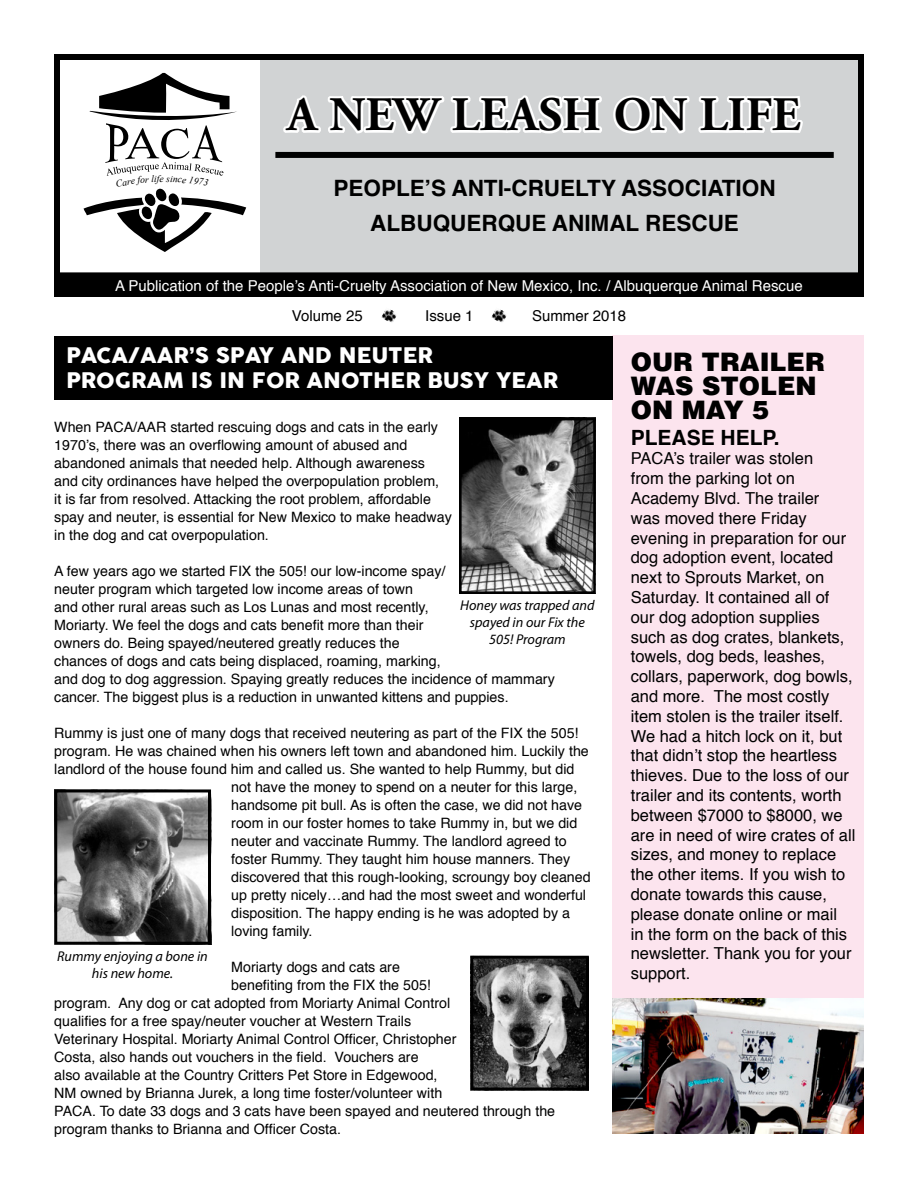
<style>
.page{position:relative;width:918px;height:1188px;background:#fff}
.page>*{position:absolute;margin:0;border:0;box-sizing:border-box;transform-origin:0 0}
.t1{font:700 48px "Adobe Garamond";color:#000}
.t2{font:900 25.5px/24px "Helvetica";color:#000}
.t3{font:700 22.5px/34.5px "Helvetica";color:#000;text-align:center}
.t4{font:21px/25.2px "COCOGOOSE";color:#fff;scale:1.04 1}
.t5{font:700 21px "Helvetica";color:#000}
.t6{font:16.5px/19.8px "Helvetica";color:#000}
.t7{font:15px "Helvetica";color:#fff}
.t8{font:15px "Helvetica";color:#000}
.t9{font:14.25px/18px "Helvetica";color:#000}
.t10{font:italic 14.25px/17.1px "Myriad Pro";color:#000;text-align:center}
</style>
<div class="page">
<div style="left:612px;top:336px;width:252px;height:798px;background:#fce4ee"></div>
<div style="left:54px;top:336px;width:558px;height:64px;background:#000"></div>
<div style="left:260px;top:54px;width:604px;height:218px;background:#d1d3d4"></div>
<div style="left:54px;top:54px;width:810px;height:224px;border:6px solid #000"></div>
<div style="left:54px;top:275px;width:810px;height:22px;background:#000"></div>
<svg style="left:283px;top:95px;width:319px;height:39px"></svg>
<svg style="left:613px;top:95px;width:76px;height:39px"></svg>
<svg style="left:698px;top:96px;width:105px;height:37px"></svg>
<div style="left:275px;top:152px;width:559px;height:6px;background:#000"></div>
<img style="left:381px;top:309px;width:16px;height:14px">
<img style="left:491px;top:309px;width:16px;height:13px">
<img style="left:613px;top:998px;width:251px;height:136px">
<img style="left:463px;top:422px;width:129px;height:168px">
<div style="left:459px;top:418px;width:137px;height:176px;border:3px solid #000"></div>
<img style="left:475px;top:960px;width:110px;height:126px">
<div style="left:471px;top:956px;width:118px;height:134px;border:3px solid #000"></div>
<img style="left:58px;top:793px;width:149px;height:148px">
<div style="left:54px;top:789px;width:157px;height:156px;border:3px solid #000"></div>
<svg style="left:83px;top:73px;width:163px;height:179px"></svg>
<h1 class="t1" style="left:287px;top:89px;width:515px">A NEW LEASH ON LIFE</h1>
<h3 class="t3" style="left:333px;top:172px;width:444px">PEOPLE’S ANTI-CRUELTY ASSOCIATION<br>ALBUQUERQUE ANIMAL RESCUE</h3>
<p class="t7" style="left:115px;top:274px;width:689px">A Publication of the People’s Anti-Cruelty Association of New Mexico, Inc. / Albuquerque Animal Rescue</p>
<p class="t8" style="left:292px;top:304px;width:72px">Volume 25</p>
<p class="t8" style="left:425px;top:304px;width:50px">Issue 1</p>
<p class="t8" style="left:532px;top:304px;width:96px">Summer 2018</p>
<h3 class="t4" style="left:66px;top:343px;width:474px">PACA/AAR’s SPAY AND NEUTER<br>PROGRAM IS IN FOR ANOTHER BUSY YEAR</h3>
<h2 class="t2" style="left:631px;top:349px;width:196px">OUR TRAILER<br>WAS STOLEN<br>ON MAY 5</h2>
<h3 class="t5" style="left:631px;top:420px;width:150px">PLEASE HELP.</h3>
<p class="t6" style="left:631px;top:449px;width:226px">PACA’s trailer was stolen<br>from the parking lot on<br>Academy Blvd. The trailer<br>was moved there Friday evening in preparation for our dog adoption event, located next to Sprouts Market, on<br>Saturday. It contained all of our dog adoption supplies such as dog crates, blankets, towels, dog beds, leashes, collars, paperwork, dog bowls, and more. The most costly item stolen is the trailer itself.<br>We had a hitch lock on it, but that didn’t stop the heartless thieves. Due to the loss of our trailer and its contents, worth between $7000 to $8000, we are in need of wire crates of all sizes, and money to replace the other items. If you wish to donate towards this cause, please donate online or mail<br>in the form on the back of this newsletter. Thank you for your support.</p>
<p class="t9" style="left:54px;top:418px;width:399px">When PACA/AAR started rescuing dogs and cats in the early 1970’s, there was an overflowing amount of abused and abandoned animals that needed help. Although awareness and city ordinances have helped the overpopulation problem,<br>it is far from resolved. Attacking the root problem, affordable spay and neuter, is essential for New Mexico to make headway in the dog and cat overpopulation.</p>
<p class="t9" style="left:54px;top:562px;width:502px">A few years ago we started FIX the 505! our low-income spay/<br>neuter program which targeted low income areas of town<br>and other rural areas such as Los Lunas and most recently,<br>Moriarty. We feel the dogs and cats benefit more than their<br>owners do. Being spayed/neutered greatly reduces the<br>chances of dogs and cats being displaced, roaming, marking,<br>and dog to dog aggression. Spaying greatly reduces the incidence of mammary cancer. The biggest plus is a reduction in unwanted kittens and puppies.</p>
<p class="t9" style="left:54px;top:724px;width:526px">Rummy is just one of many dogs that received neutering as part of the FIX the 505!</p>
<p class="t9" style="left:54px;top:742px;width:536px">program. He was chained when his owners left town and abandoned him. Luckily the</p>
<p class="t9" style="left:54px;top:760px;width:522px">landlord of the house found him and called us. She wanted to help Rummy, but did</p>
<p class="t9" style="left:231px;top:778px;width:348px">not have the money to spend on a neuter for this large,</p>
<p class="t9" style="left:231px;top:796px;width:352px">handsome pit bull. As is often the case, we did not have</p>
<p class="t9" style="left:231px;top:814px;width:348px">room in our foster homes to take Rummy in, but we did</p>
<p class="t9" style="left:231px;top:832px;width:337px">neuter and vaccinate Rummy. The landlord agreed to</p>
<p class="t9" style="left:231px;top:850px;width:340px">foster Rummy. They taught him house manners. They</p>
<p class="t9" style="left:231px;top:868px;width:361px">discovered that this rough-looking, scroungy boy cleaned</p>
<p class="t9" style="left:231px;top:886px;width:356px">up pretty nicely…and had the most sweet and wonderful</p>
<p class="t9" style="left:231px;top:904px;width:340px">disposition. The happy ending is he was adopted by a</p>
<p class="t9" style="left:231px;top:922px;width:83px">loving family.</p>
<p class="t9" style="left:231px;top:958px;width:170px">Moriarty dogs and cats are</p>
<p class="t9" style="left:231px;top:976px;width:201px">benefiting from the FIX the 505!</p>
<p class="t9" style="left:54px;top:994px;width:398px">program. Any dog or cat adopted from Moriarty Animal Control</p>
<p class="t9" style="left:54px;top:1012px;width:358px">qualifies for a free spay/neuter voucher at Western Trails</p>
<p class="t9" style="left:54px;top:1030px;width:404px">Veterinary Hospital. Moriarty Animal Control Officer, Christopher</p>
<p class="t9" style="left:54px;top:1048px;width:366px">Costa, also hands out vouchers in the field. Vouchers are</p>
<p class="t9" style="left:54px;top:1066px;width:385px">also available at the Country Critters Pet Store in Edgewood,</p>
<p class="t9" style="left:54px;top:1084px;width:390px">NM owned by Brianna Jurek, a long time foster/volunteer with</p>
<p class="t9" style="left:54px;top:1102px;width:502px">PACA. To date 33 dogs and 3 cats have been spayed and neutered through the</p>
<p class="t9" style="left:54px;top:1120px;width:288px">program thanks to Brianna and Officer Costa.</p>
<p class="t10" style="left:460px;top:596px;width:136px">Honey was trapped and spayed in our Fix the<br>505! Program</p>
<p class="t10" style="left:57px;top:948px;width:152px">Rummy enjoying a bone in his new home.</p>
</div>
